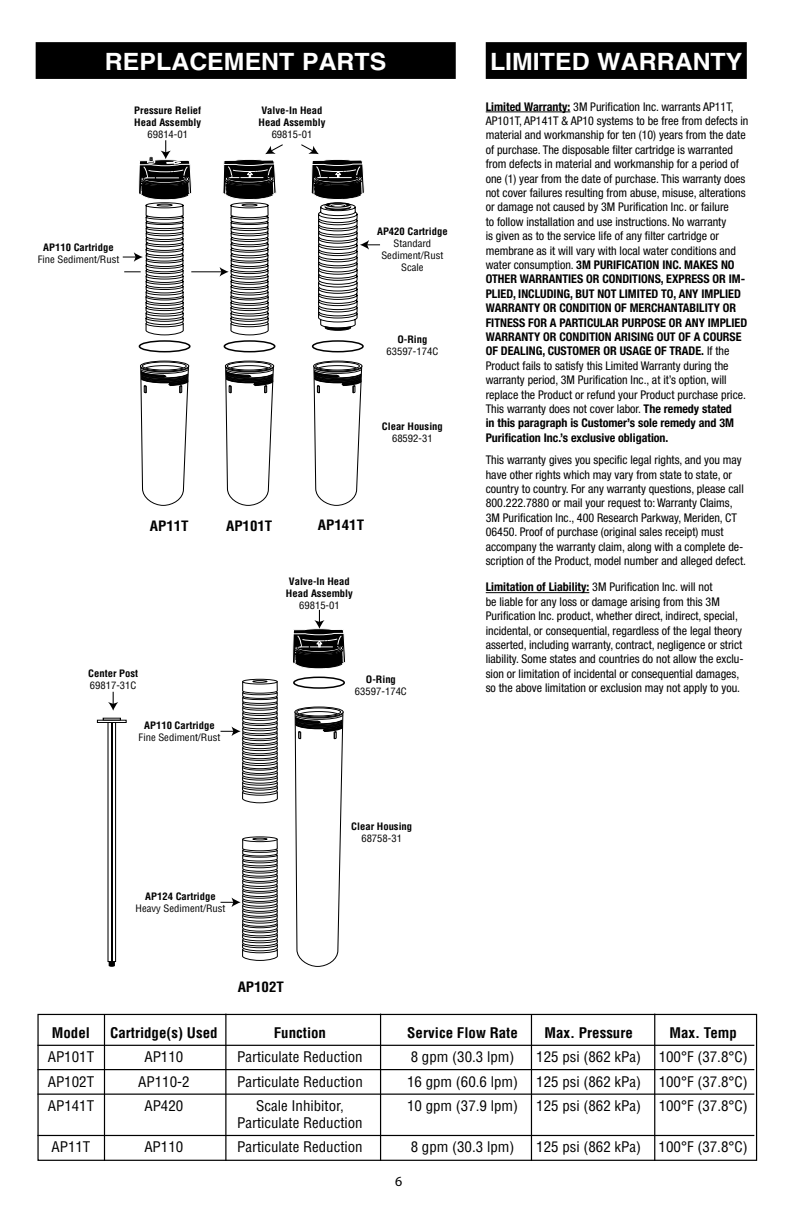
<style>
.page{position:relative;width:792px;height:1224px;background:#fff}
.page>*{position:absolute;margin:0;border:0;box-sizing:border-box;transform-origin:0 0}
.t1{font:700 23.8px "Helvetica";color:#fff;scale:1.04 1}
.t2{font:condensed 14.4px "Helvetica";color:#000;scale:1.04 1}
.t3{font:700 condensed 14.4px "Helvetica";color:#000;scale:1.04 1}
.t4{font:700 condensed 14px "Helvetica";color:#000;scale:1.07 1}
.t5{font:14px "Myriad Pro";color:#000}
.t6{font:condensed 12px/14.4px "Helvetica Neue LT Std";color:#000}
.t7{font:700 condensed 10px/12px "Helvetica";color:#000;text-align:center;scale:1.07 1}
.t8{font:condensed 10px/12px "Helvetica";color:#000;text-align:center;scale:1.07 1}
.s1{font-weight:700}
</style>
<div class="page">
<div style="left:36px;top:42px;width:420px;height:37px;background:#000"></div>
<hr style="left:191px;top:271px;width:31px;height:1px;background:#000">
<div style="left:312px;top:340px;width:52px;height:12px;border:2px solid #000;border-radius:50%"></div>
<svg style="left:314px;top:361px;width:48px;height:10px"></svg>
<div style="left:313px;top:361px;width:49px;height:10px;border:1px solid #000;border-radius:50%"></div>
<div style="left:316px;top:362px;width:43px;height:8px;background:#fff;border-radius:50%"></div>
<div style="left:315px;top:362px;width:45px;height:8px;border:1px solid #000;border-radius:50%"></div>
<svg style="left:313px;top:365px;width:49px;height:141px"></svg>
<div style="left:224px;top:340px;width:51px;height:12px;border:2px solid #000;border-radius:50%"></div>
<svg style="left:225px;top:361px;width:49px;height:10px"></svg>
<div style="left:225px;top:361px;width:49px;height:10px;border:1px solid #000;border-radius:50%"></div>
<svg style="left:227px;top:362px;width:44px;height:8px"></svg>
<div style="left:227px;top:362px;width:44px;height:8px;border:1px solid #000;border-radius:50%"></div>
<svg style="left:225px;top:365px;width:49px;height:141px"></svg>
<div style="left:139px;top:340px;width:52px;height:12px;border:2px solid #000;border-radius:50%"></div>
<svg style="left:140px;top:361px;width:49px;height:10px"></svg>
<div style="left:140px;top:361px;width:49px;height:10px;border:1px solid #000;border-radius:50%"></div>
<svg style="left:142px;top:362px;width:44px;height:8px"></svg>
<div style="left:142px;top:362px;width:44px;height:8px;border:1px solid #000;border-radius:50%"></div>
<svg style="left:140px;top:365px;width:49px;height:141px"></svg>
<svg style="left:220px;top:144px;width:63px;height:191px"></svg>
<svg style="left:301px;top:144px;width:79px;height:187px"></svg>
<svg style="left:123px;top:140px;width:69px;height:195px"></svg>
<div style="left:242px;top:837px;width:35px;height:5px;border:1px solid #000;border-radius:50%"></div>
<div style="left:242px;top:679px;width:35px;height:5px;border:1px solid #000;border-radius:50%"></div>
<div style="left:253px;top:680px;width:14px;height:3px;border:1px solid #000;border-radius:50%"></div>
<svg style="left:295px;top:707px;width:48px;height:10px"></svg>
<div style="left:295px;top:707px;width:48px;height:10px;border:1px solid #000;border-radius:50%"></div>
<div style="left:297px;top:708px;width:44px;height:8px;background:#fff;border-radius:50%"></div>
<div style="left:297px;top:708px;width:44px;height:8px;border:1px solid #000;border-radius:50%"></div>
<svg style="left:294px;top:711px;width:50px;height:256px"></svg>
<div style="left:293px;top:677px;width:52px;height:12px;border:2px solid #000;border-radius:50%"></div>
<svg style="left:109px;top:962px;width:6px;height:5px"></svg>
<div style="left:108px;top:722px;width:8px;height:240px;background:#fff;border:1px solid #000"></div>
<hr style="left:111px;top:723px;width:2px;height:239px;background:#000">
<div style="left:97px;top:720px;width:29px;height:3px;background:#fff;border:1px solid #000"></div>
<svg style="left:103px;top:718px;width:18px;height:2px"></svg>
<svg style="left:292px;top:610px;width:54px;height:59px"></svg>
<svg style="left:221px;top:681px;width:57px;height:122px"></svg>
<svg style="left:221px;top:838px;width:57px;height:123px"></svg>
<svg style="left:108px;top:692px;width:10px;height:19px"></svg>
<svg style="left:37px;top:1013px;width:721px;height:148px"></svg>
<hr style="left:37px;top:1045px;width:717px;height:1px;background:#000">
<hr style="left:37px;top:1069px;width:717px;height:1px;background:#000">
<hr style="left:37px;top:1094px;width:717px;height:1px;background:#000">
<hr style="left:37px;top:1135px;width:717px;height:1px;background:#000">
<hr style="left:104px;top:1015px;width:1px;height:146px;background:#000">
<hr style="left:225px;top:1014px;width:1px;height:147px;background:#000">
<hr style="left:380px;top:1014px;width:1px;height:147px;background:#000">
<hr style="left:531px;top:1015px;width:1px;height:146px;background:#000">
<hr style="left:654px;top:1014px;width:1px;height:147px;background:#000">
<hr style="left:486px;top:112px;width:84px;height:1px;background:#000">
<hr style="left:486px;top:592px;width:103px;height:1px;background:#000">
<div style="left:486px;top:42px;width:261px;height:37px;background:#000"></div>
<h1 class="t1" style="left:105px;top:47px;width:272px">REPLACEMENT PARTS</h1>
<p class="t7" style="left:134px;top:104px;width:64px;text-align:left">Pressure Relief<br>Head Assembly</p>
<p class="t8" style="left:147px;top:128px;width:40px">69814-01</p>
<p class="t7" style="left:259px;top:104px;width:64px">Valve-In Head<br>Head Assembly</p>
<p class="t8" style="left:272px;top:128px;width:40px">69815-01</p>
<p class="t7" style="left:43px;top:241px;width:67px">AP110 Cartridge</p>
<p class="t8" style="left:38px;top:253px;width:78px">Fine Sediment/Rust</p>
<p class="t7" style="left:377px;top:225px;width:67px">AP420 Cartridge</p>
<p class="t8" style="left:381px;top:237px;width:59px">Standard<br>Sediment/Rust<br>Scale</p>
<p class="t7" style="left:397px;top:334px;width:30px">O-Ring</p>
<p class="t8" style="left:386px;top:346px;width:50px">63597-174C</p>
<p class="t7" style="left:382px;top:421px;width:59px">Clear Housing</p>
<p class="t8" style="left:392px;top:433px;width:40px">68592-31</p>
<p class="t4" style="left:150px;top:517px;width:38px">AP11T</p>
<p class="t4" style="left:226px;top:517px;width:45px">AP101T</p>
<p class="t4" style="left:318px;top:516px;width:45px">AP141T</p>
<p class="t7" style="left:286px;top:576px;width:64px">Valve-In Head<br>Head Assembly</p>
<p class="t8" style="left:299px;top:600px;width:40px">69815-01</p>
<p class="t7" style="left:88px;top:667px;width:48px">Center Post</p>
<p class="t8" style="left:90px;top:679px;width:45px">69817-31C</p>
<p class="t7" style="left:144px;top:719px;width:67px">AP110 Cartridge</p>
<p class="t8" style="left:139px;top:731px;width:78px">Fine Sediment/Rust</p>
<p class="t7" style="left:145px;top:890px;width:67px">AP124 Cartridge</p>
<p class="t8" style="left:136px;top:902px;width:86px">Heavy Sediment/Rust</p>
<p class="t4" style="left:238px;top:978px;width:45px">AP102T</p>
<p class="t7" style="left:366px;top:673px;width:30px">O-Ring</p>
<p class="t8" style="left:355px;top:685px;width:50px">63597-174C</p>
<p class="t7" style="left:351px;top:820px;width:59px">Clear Housing</p>
<p class="t8" style="left:361px;top:832px;width:40px">68758-31</p>
<h1 class="t1" style="left:490px;top:47px;width:244px">LIMITED WARRANTY</h1>
<p class="t6" style="left:486px;top:99px;width:264px"><span class="s1">Limited Warranty:</span> 3M Purification Inc. warrants AP11T, AP101T, AP141T &amp; AP10 systems to be free from defects in material and workmanship for ten (10) years from the date of purchase. The disposable filter cartridge is warranted from defects in material and workmanship for a period of one (1) year from the date of purchase. This warranty does not cover failures resulting from abuse, misuse, alterations or damage not caused by 3M Purification Inc. or failure<br>to follow installation and use instructions. No warranty<br>is given as to the service life of any filter cartridge or membrane as it will vary with local water conditions and water consumption. <span class="s1">3M PURIFICATION INC. MAKES NO OTHER WARRANTIES OR CONDITIONS, EXPRESS OR IM-PLIED, INCLUDING, BUT NOT LIMITED TO, ANY IMPLIED WARRANTY OR CONDITION OF MERCHANTABILITY OR FITNESS FOR A PARTICULAR PURPOSE OR ANY IMPLIED WARRANTY OR CONDITION ARISING OUT OF A COURSE OF DEALING, CUSTOMER OR USAGE OF TRADE.</span> If the Product fails to satisfy this Limited Warranty during the warranty period, 3M Purification Inc., at it’s option, will replace the Product or refund your Product purchase price.<br>This warranty does not cover labor. <span class="s1">The remedy stated<br>in this paragraph is Customer’s sole remedy and 3M Purification Inc.’s exclusive obligation.</span></p>
<p class="t6" style="left:486px;top:453px;width:262px">This warranty gives you specific legal rights, and you may have other rights which may vary from state to state, or country to country. For any warranty questions, please call 800.222.7880 or mail your request to: Warranty Claims, 3M Purification Inc., 400 Research Parkway, Meriden, CT 06450. Proof of purchase (original sales receipt) must accompany the warranty claim, along with a complete de&shy;scription of the Product, model number and alleged defect.</p>
<p class="t6" style="left:486px;top:580px;width:259px"><span class="s1">Limitation of Liability:</span> 3M Purification Inc. will not<br>be liable for any loss or damage arising from this 3M Purification Inc. product, whether direct, indirect, special, incidental, or consequential, regardless of the legal theory asserted, including warranty, contract, negligence or strict liability. Some states and countries do not allow the exclu&shy;sion or limitation of incidental or consequential damages, so the above limitation or exclusion may not apply to you.</p>
<p class="t3" style="left:52px;top:1024px;width:38px">Model</p>
<p class="t3" style="left:110px;top:1024px;width:105px">Cartridge(s) Used</p>
<p class="t3" style="left:274px;top:1024px;width:52px">Function</p>
<p class="t3" style="left:407px;top:1024px;width:108px">Service Flow Rate</p>
<p class="t3" style="left:545px;top:1024px;width:86px">Max. Pressure</p>
<p class="t3" style="left:670px;top:1024px;width:66px">Max. Temp</p>
<p class="t2" style="left:48px;top:1048px;width:46px">AP101T</p>
<p class="t2" style="left:144px;top:1048px;width:39px">AP110</p>
<p class="t2" style="left:237px;top:1048px;width:122px">Particulate Reduction</p>
<p class="t2" style="left:411px;top:1048px;width:101px">8 gpm (30.3 lpm)</p>
<p class="t2" style="left:536px;top:1048px;width:205px">125 psi (862 kPa) 100°F (37.8°C)</p>
<p class="t2" style="left:48px;top:1072px;width:46px">AP102T</p>
<p class="t2" style="left:138px;top:1072px;width:51px">AP110-2</p>
<p class="t2" style="left:237px;top:1072px;width:122px">Particulate Reduction</p>
<p class="t2" style="left:407px;top:1072px;width:108px">16 gpm (60.6 lpm)</p>
<p class="t2" style="left:536px;top:1072px;width:205px">125 psi (862 kPa) 100°F (37.8°C)</p>
<p class="t2" style="left:48px;top:1097px;width:46px">AP141T</p>
<p class="t2" style="left:144px;top:1097px;width:39px">AP420</p>
<p class="t2" style="left:256px;top:1097px;width:86px">Scale Inhibitor,</p>
<p class="t2" style="left:407px;top:1097px;width:108px">10 gpm (37.9 lpm)</p>
<p class="t2" style="left:536px;top:1097px;width:205px">125 psi (862 kPa) 100°F (37.8°C)</p>
<p class="t2" style="left:237px;top:1114px;width:122px">Particulate Reduction</p>
<p class="t2" style="left:51px;top:1138px;width:39px">AP11T</p>
<p class="t2" style="left:144px;top:1138px;width:39px">AP110</p>
<p class="t2" style="left:237px;top:1138px;width:122px">Particulate Reduction</p>
<p class="t2" style="left:411px;top:1138px;width:101px">8 gpm (30.3 lpm)</p>
<p class="t2" style="left:536px;top:1138px;width:205px">125 psi (862 kPa) 100°F (37.8°C)</p>
<p class="t5" style="left:395px;top:1173px;width:9px">6</p>
</div>
